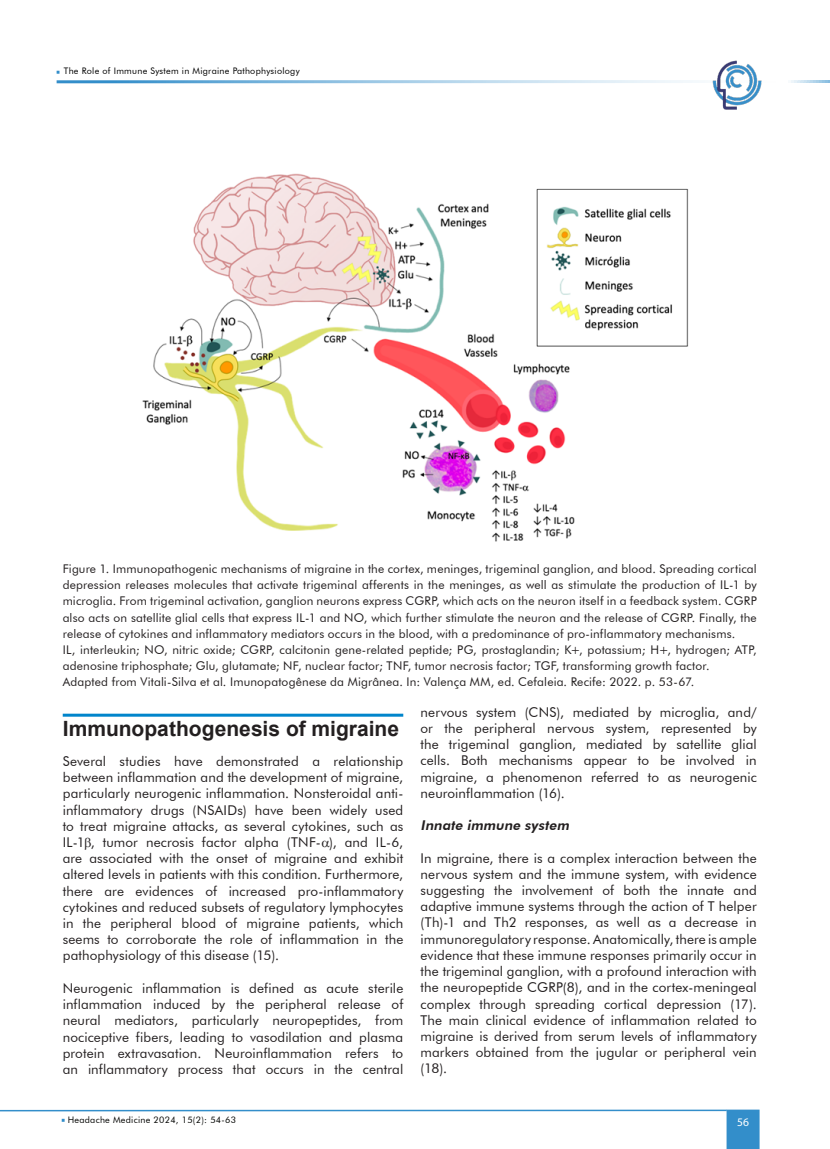
<style>
.page{position:relative;width:830px;height:1149px;background:#fff}
.page>*{position:absolute;margin:0;border:0;box-sizing:border-box;transform-origin:0 0}
.t1{font:700 21px "Arial";color:#231f20}
.t2{font:13.5px/16.2px "Futura BT";letter-spacing:.01em;color:#231f20;text-align:justify}
.t3{font:italic 800 13.5px "Futura BT";color:#231f20}
.t4{font:12px/16.2px "Futura BT";letter-spacing:.015em;color:#231f20;text-align:justify}
.t5{font:11.55px "Myriad Pro";color:#fff}
.t6{font:9px "Futura BT";letter-spacing:.03em;color:#000}
.t7{font:9px "Futura BT";letter-spacing:.03em;color:#040503}
</style>
<div class="page">
<hr style="left:57px;top:80px;width:772px;height:3px;background:#338eca">
<svg style="left:726px;top:1109px;width:33px;height:39px"></svg>
<hr style="left:0;top:1109px;width:726px;height:1px;background:#338eca">
<hr style="left:63px;top:713px;width:340px;height:3px;background:#0085cb">
<img style="left:712px;top:60px;width:49px;height:50px">
<img style="left:142px;top:173px;width:547px;height:369px">
<p class="t6" style="left:64px;top:65px;width:237px">The Role of Immune System in Migraine Pathophysiology</p>
<p class="t4" style="left:63px;top:560px;width:695px">Figure 1. Immunopathogenic mechanisms of migraine in the cortex, meninges, trigeminal ganglion, and blood. Spreading cortical depression releases molecules that activate trigeminal afferents in the meninges, as well as stimulate the production of IL-1 by microglia. From trigeminal activation, ganglion neurons express CGRP, which acts on the neuron itself in a feedback system. CGRP also acts on satellite glial cells that express IL-1 and NO, which further stimulate the neuron and the release of CGRP. Finally, the release of cytokines and inflammatory mediators occurs in the blood, with a predominance of pro-inflammatory mechanisms.</p>
<p class="t4" style="left:63px;top:641px;width:695px">IL, interleukin; NO, nitric oxide; CGRP, calcitonin gene-related peptide; PG, prostaglandin; K+, potassium; H+, hydrogen; ATP, adenosine triphosphate; Glu, glutamate; NF, nuclear factor; TNF, tumor necrosis factor; TGF, transforming growth factor.</p>
<p class="t4" style="left:63px;top:673px;width:633px">Adapted from Vitali-Silva et al. Imunopatogênese da Migrânea. In: Valença MM, ed. Cefaleia. Recife: 2022. p. 53-67.</p>
<p class="t1" style="left:63px;top:713px;width:338px">Immunopathogenesis of migraine</p>
<p class="t2" style="left:63px;top:752px;width:342px">Several studies have demonstrated a relationship between inflammation and the development of migraine, particularly neurogenic inflammation. Nonsteroidal anti&shy;inflammatory drugs (NSAIDs) have been widely used to treat migraine attacks, as several cytokines, such as IL-1 , tumor necrosis factor alpha (TNF- ), and IL-6, are associated with the onset of migraine and exhibit altered levels in patients with this condition. Furthermore, there are evidences of increased pro-inflammatory cytokines and reduced subsets of regulatory lymphocytes in the peripheral blood of migraine patients, which seems to corroborate the role of inflammation in the pathophysiology of this disease (15).</p>
<p class="t2" style="left:63px;top:979px;width:342px">Neurogenic inflammation is defined as acute sterile inflammation induced by the peripheral release of neural mediators, particularly neuropeptides, from nociceptive fibers, leading to vasodilation and plasma protein extravasation. Neuroinflammation refers to an inflammatory process that occurs in the central</p>
<p class="t7" style="left:68px;top:1114px;width:170px">Headache Medicine 2024, 15(2): 54-63</p>
<p class="t2" style="left:420px;top:703px;width:337px">nervous system (CNS), mediated by microglia, and/ or the peripheral nervous system, represented by the trigeminal ganglion, mediated by satellite glial cells. Both mechanisms appear to be involved in migraine, a phenomenon referred to as neurogenic neuroinflammation (16).</p>
<p class="t3" style="left:420px;top:816px;width:153px">Innate immune system</p>
<p class="t2" style="left:420px;top:849px;width:337px">In migraine, there is a complex interaction between the nervous system and the immune system, with evidence suggesting the involvement of both the innate and adaptive immune systems through the action of T helper (Th)-1 and Th2 responses, as well as a decrease in immunoregulatory response. Anatomically, there is ample evidence that these immune responses primarily occur in the trigeminal ganglion, with a profound interaction with the neuropeptide CGRP(8), and in the cortex-meningeal complex through spreading cortical depression (17).<br>The main clinical evidence of inflammation related to migraine is derived from serum levels of inflammatory markers obtained from the jugular or peripheral vein (18).</p>
<p class="t5" style="left:736px;top:1114px;width:13px">56</p>
</div>
